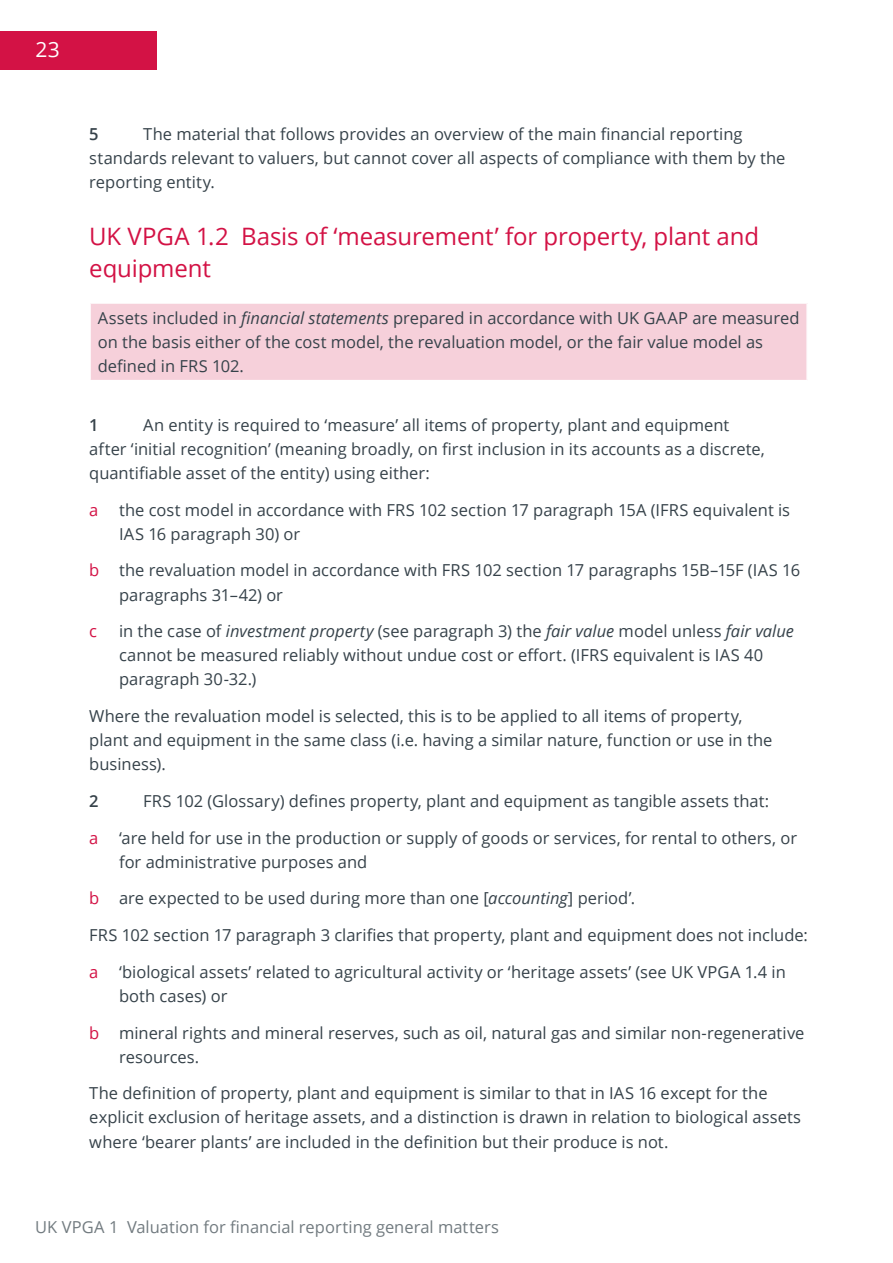
<style>
.page{position:relative;width:893px;height:1263px;background:#fff}
.page>*{position:absolute;margin:0;border:0;box-sizing:border-box;transform-origin:0 0}
.t1{font:24px/31.5px "Open Sans";letter-spacing:-.005em;color:#d31245}
.t2{font:16.5px/24px "Open Sans";color:#36424a}
.t3{font:16.5px "Open Sans";color:#727b80}
.t4{font:600 16.5px "Open Sans";color:#36424a}
.t5{font:16.5px "Open Sans";color:#d31245}
.t6{font:13.5px "Open Sans";color:#fff}
.s1{font-size:21px}
.s2{font-style:italic}
.s3{color:#d31245}
</style>
<div class="page">
<div style="left:90px;top:303px;width:717px;height:78px;background:#f6d0da"></div>
<hr style="left:89px;top:302px;width:719px;height:2px;background:#fff">
<hr style="left:89px;top:304px;width:2px;height:76px;background:#fff">
<hr style="left:806px;top:304px;width:2px;height:76px;background:#fff">
<hr style="left:89px;top:380px;width:719px;height:1px;background:#fff">
<div style="left:0;top:31px;width:157px;height:39px;background:#d31245"></div>
<p class="t6" style="left:35px;top:42px;width:26px">IP<span class="s1">23</span></p>
<p class="t2" style="left:89px;top:122px;width:698px;text-indent:54px">The material that follows provides an overview of the main financial reporting standards relevant to valuers, but cannot cover all aspects of compliance with them by the reporting entity.</p>
<h1 class="t1" style="left:89px;top:220px;width:671px">UK VPGA 1.2 Basis of ‘measurement’ for property, plant and equipment</h1>
<p class="t2" style="left:98px;top:306px;width:703px">Assets included in <span class="s2">financial statements</span> prepared in accordance with UK GAAP are measured on the basis either of the cost model, the revaluation model, or the fair value model as defined in FRS 102.</p>
<p class="t4" style="left:89px;top:123px;width:11px">5</p>
<p class="t2" style="left:89px;top:412px;width:677px;text-indent:54px">An entity is required to ‘measure’ all items of property, plant and equipment after ‘initial recognition’ (meaning broadly, on first inclusion in its accounts as a discrete, quantifiable asset of the entity) using either:</p>
<p class="t2" style="left:119px;top:497px;width:673px;text-indent:-30px"><span class="s3">a</span> the cost model in accordance with FRS 102 section 17 paragraph 15A (IFRS equivalent is<br>IAS 16 paragraph 30) or</p>
<p class="t2" style="left:119px;top:558px;width:683px;text-indent:-30px"><span class="s3">b</span> the revaluation model in accordance with FRS 102 section 17 paragraphs 15B–15F (IAS 16 paragraphs 31–42) or</p>
<p class="t5" style="left:89px;top:620px;width:9px">c</p>
<p class="t2" style="left:119px;top:619px;width:676px">in the case of <span class="s2">investment property</span> (see paragraph 3) the <span class="s2">fair value</span> model unless <span class="s2">fair value </span>cannot be measured reliably without undue cost or effort. (IFRS equivalent is IAS 40 paragraph 30-32.)</p>
<p class="t2" style="left:89px;top:704px;width:685px">Where the revaluation model is selected, this is to be applied to all items of property, plant and equipment in the same class (i.e. having a similar nature, function or use in the business).</p>
<p class="t4" style="left:89px;top:789px;width:11px">2</p>
<p class="t2" style="left:143px;top:788px;width:627px">FRS 102 (Glossary) defines property, plant and equipment as tangible assets that:</p>
<p class="t2" style="left:119px;top:825px;width:680px;text-indent:-30px"><span class="s3">a</span> ‘are held for use in the production or supply of goods or services, for rental to others, or for administrative purposes and</p>
<p class="t2" style="left:89px;top:886px;width:547px"><span class="s3">b</span> are expected to be used during more than one [<span class="s2">accounting</span>] period’.</p>
<p class="t2" style="left:89px;top:923px;width:720px">FRS 102 section 17 paragraph 3 clarifies that property, plant and equipment does not include:</p>
<p class="t2" style="left:119px;top:959px;width:668px;text-indent:-30px"><span class="s3">a</span> ‘biological assets’ related to agricultural activity or ‘heritage assets’ (see UK VPGA 1.4 in both cases) or</p>
<p class="t2" style="left:119px;top:1020px;width:687px;text-indent:-30px"><span class="s3">b</span> mineral rights and mineral reserves, such as oil, natural gas and similar non-regenerative resources.</p>
<p class="t2" style="left:89px;top:1081px;width:713px">The definition of property, plant and equipment is similar to that in IAS 16 except for the explicit exclusion of heritage assets, and a distinction is drawn in relation to biological assets where ‘bearer plants’ are included in the definition but their produce is not.</p>
<p class="t4" style="left:89px;top:414px;width:11px">1</p>
<p class="t3" style="left:35px;top:1215px;width:465px">UK VPGA 1 Valuation for financial reporting general matters</p>
</div>
